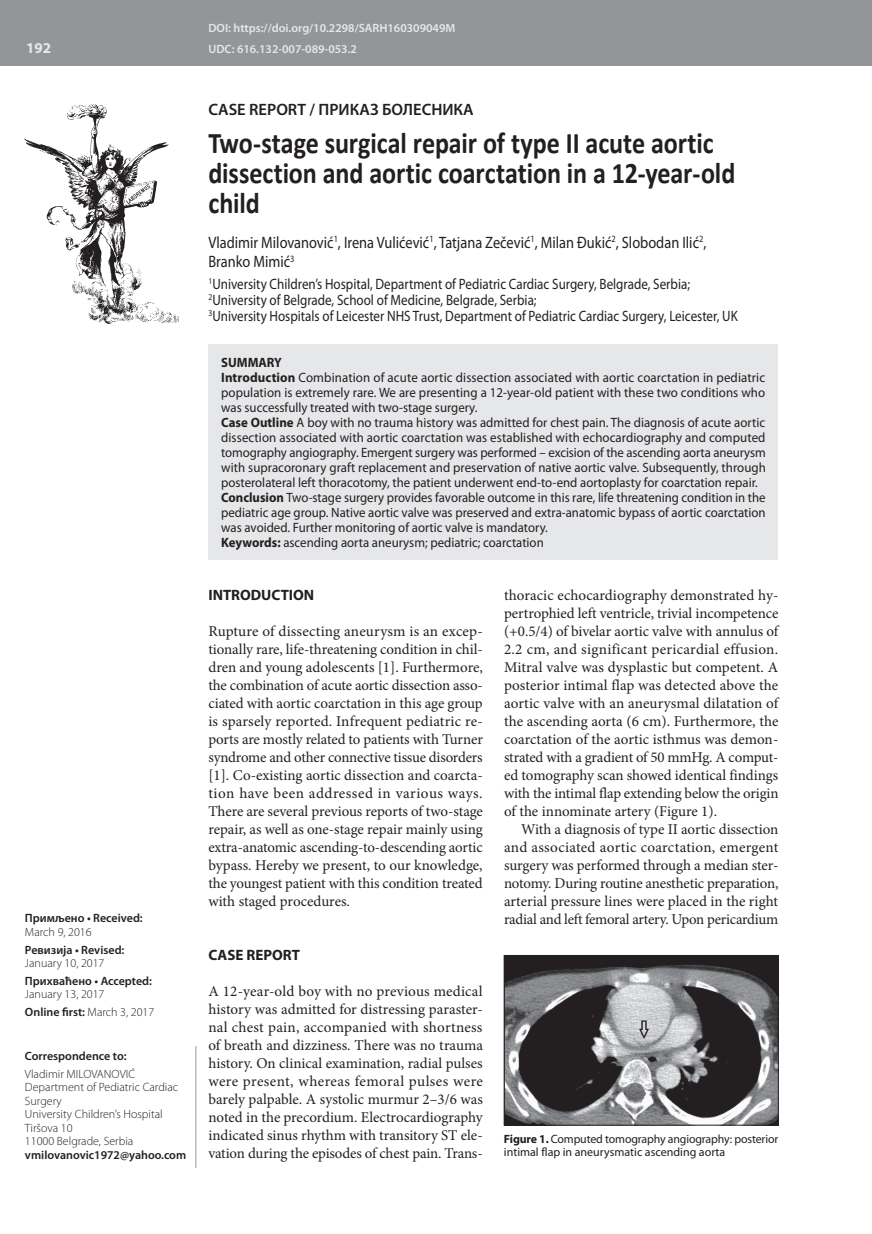
<style>
.page{position:relative;width:872px;height:1234px;background:#fff}
.page>*{position:absolute;margin:0;border:0;box-sizing:border-box;transform-origin:0 0}
.t1{font:700 30px/30px "Calibri";letter-spacing:-.005em;color:#231f20;scale:.87 1}
.t2{font:16.5px/19.5px "Myriad Pro";color:#231f20;scale:.87 1}
.t3{font:600 16.5px "Myriad Pro";color:#231f20}
.t4{font:15px/18px "Minion Pro";letter-spacing:-.01em;color:#231f20;text-align:justify}
.t5{font:15px/15.8px "Myriad Pro";color:#231f20;scale:.87 1}
.t6{font:700 15px "Myriad Pro";color:#231f20}
.t7{font:700 15px "Myriad Pro";color:#e6e7e9}
.t8{font:13.5px/15px "Myriad Pro";color:#231f20;scale:.96 1}
.t9{font:300 12px/13.5px "Myriad Pro";color:#231f20}
.t10{font:600 12px "Myriad Pro";color:#231f20}
.t11{font:12px/13.5px "Myriad Pro";letter-spacing:-.005em;color:#231f20}
.t12{font:600 12px/21.3px "Myriad Pro";color:#e6e7e9}
.s1{font-weight:600}
.s2{font-weight:700}
</style>
<div class="page">
<div style="left:0;top:0;width:872px;height:66px;background:#939598"></div>
<svg style="left:24px;top:104px;width:155px;height:221px"></svg>
<hr style="left:871px;top:0;width:1px;height:66px;background:#e6e7e9">
<hr style="left:196px;top:1045px;width:1px;height:122px;background:#939598">
<div style="left:208px;top:344px;width:570px;height:215px;background:#e6e7e9"></div>
<img style="left:506px;top:957px;width:270px;height:166px">
<div style="left:504px;top:955px;width:274px;height:170px;border:1px solid #231f20"></div>
<p class="t7" style="left:26px;top:38px;width:26px">192</p>
<p class="t10" style="left:25px;top:910px;width:119px">Примљено • Received:</p>
<p class="t9" style="left:25px;top:924px;width:68px">March 9, 2016</p>
<p class="t10" style="left:25px;top:941px;width:101px">Ревизија • Revised:</p>
<p class="t9" style="left:25px;top:956px;width:81px">January 10, 2017</p>
<p class="t10" style="left:25px;top:972px;width:129px">Прихваћено • Accepted:</p>
<p class="t9" style="left:25px;top:985px;width:131px;line-height:17.7px">January 13, 2017<br><span class="s1">Online first:</span> March 3, 2017</p>
<p class="t10" style="left:25px;top:1047px;width:103px">Correspondence to:</p>
<p class="t9" style="left:25px;top:1066px;width:155px">Vladimir MILOVANOVIĆ<br>Department of Pediatric Cardiac<br>Surgery<br>University Children’s Hospital<br>Tiršova 10<br>11000 Belgrade, Serbia</p>
<p class="t10" style="left:25px;top:1146px;width:163px">vmilovanovic1972@yahoo.com</p>
<p class="t12" style="left:208px;top:17px;width:248px">DOI: https://doi.org/10.2298/SARH160309049M<br>UDC: 616.132-007-089-053.2</p>
<p class="t3" style="left:208px;top:98px;width:267px">CASE REPORT / ПРИКАЗ БОЛЕСНИКА</p>
<h1 class="t1" style="left:208px;top:128px;width:607px">Two-stage surgical repair of type II acute aortic dissection and aortic coarctation in a 12-year-old child</h1>
<p class="t2" style="left:208px;top:232px;width:574px">Vladimir Milovanović<sup>1</sup>, Irena Vulićević<sup>1</sup>, Tatjana Zečević<sup>1</sup>, Milan Đukić<sup>2</sup>, Slobodan Ilić<sup>2</sup>,<br>Branko Mimić<sup>3</sup></p>
<p class="t5" style="left:208px;top:276px;width:610px"><sup>1</sup>University Children’s Hospital, Department of Pediatric Cardiac Surgery, Belgrade, Serbia;<br><sup>2</sup>University of Belgrade, School of Medicine, Belgrade, Serbia;<br><sup>3</sup>University Hospitals of Leicester NHS Trust, Department of Pediatric Cardiac Surgery, Leicester, UK</p>
<p class="t8" style="left:221px;top:354px;width:569px"><span class="s2">SUMMARY<br>Introduction</span> Combination of acute aortic dissection associated with aortic coarctation in pediatric population is extremely rare. We are presenting a 12-year-old patient with these two conditions who was successfully treated with two-stage surgery.<br><span class="s2">Case Outline</span> A boy with no trauma history was admitted for chest pain. The diagnosis of acute aortic dissection associated with aortic coarctation was established with echocardiography and computed tomography angiography. Emergent surgery was performed – excision of the ascending aorta aneurysm with supracoronary graft replacement and preservation of native aortic valve. Subsequently, through posterolateral left thoracotomy, the patient underwent end-to-end aortoplasty for coarctation repair.<br><span class="s2">Conclusion</span> Two-stage surgery provides favorable outcome in this rare, life threatening condition in the pediatric age group. Native aortic valve was preserved and extra-anatomic bypass of aortic coarctation was avoided. Further monitoring of aortic valve is mandatory.<br><span class="s2">Keywords:</span> ascending aorta aneurysm; pediatric; coarctation</p>
<p class="t6" style="left:208px;top:585px;width:107px">INTRODUCTION</p>
<p class="t4" style="left:208px;top:622px;width:276px">Rupture of dissecting aneurysm is an excep&shy;tionally rare, life-threatening condition in chil&shy;dren and young adolescents [1]. Furthermore, the combination of acute aortic dissection asso&shy;ciated with aortic coarctation in this age group is sparsely reported. Infrequent pediatric re&shy;ports are mostly related to patients with Turner syndrome and other connective tissue disorders [1]. Co-existing aortic dissection and coarcta&shy;tion have been addressed in various ways.<br>There are several previous reports of two-stage repair, as well as one-stage repair mainly using extra-anatomic ascending-to-descending aortic bypass. Hereby we present, to our knowledge, the youngest patient with this condition treated with staged procedures.</p>
<p class="t6" style="left:208px;top:945px;width:93px">CASE REPORT</p>
<p class="t4" style="left:208px;top:982px;width:276px">A 12-year-old boy with no previous medical history was admitted for distressing paraster&shy;nal chest pain, accompanied with shortness of breath and dizziness. There was no trauma history. On clinical examination, radial pulses were present, whereas femoral pulses were barely palpable. A systolic murmur 2–3/6 was noted in the precordium. Electrocardiography indicated sinus rhythm with transitory ST ele&shy;vation during the episodes of chest pain. Trans-</p>
<p class="t4" style="left:504px;top:586px;width:276px">thoracic echocardiography demonstrated hy&shy;pertrophied left ventricle, trivial incompetence (+0.5/4) of bivelar aortic valve with annulus of 2.2 cm, and significant pericardial effusion.<br>Mitral valve was dysplastic but competent. A posterior intimal flap was detected above the aortic valve with an aneurysmal dilatation of the ascending aorta (6 cm). Furthermore, the coarctation of the aortic isthmus was demon&shy;strated with a gradient of 50 mmHg. A comput&shy;ed tomography scan showed identical findings with the intimal flap extending below the origin of the innominate artery (Figure 1).</p>
<p class="t4" style="left:504px;top:820px;width:276px;text-indent:17px">With a diagnosis of type II aortic dissection and associated aortic coarctation, emergent surgery was performed through a median ster&shy;notomy. During routine anesthetic preparation, arterial pressure lines were placed in the right radial and left femoral artery. Upon pericardium</p>
<p class="t11" style="left:504px;top:1131px;width:276px"><span class="s2">Figure 1.</span> Computed tomography angiography: posterior intimal flap in aneurysmatic ascending aorta</p>
</div>
